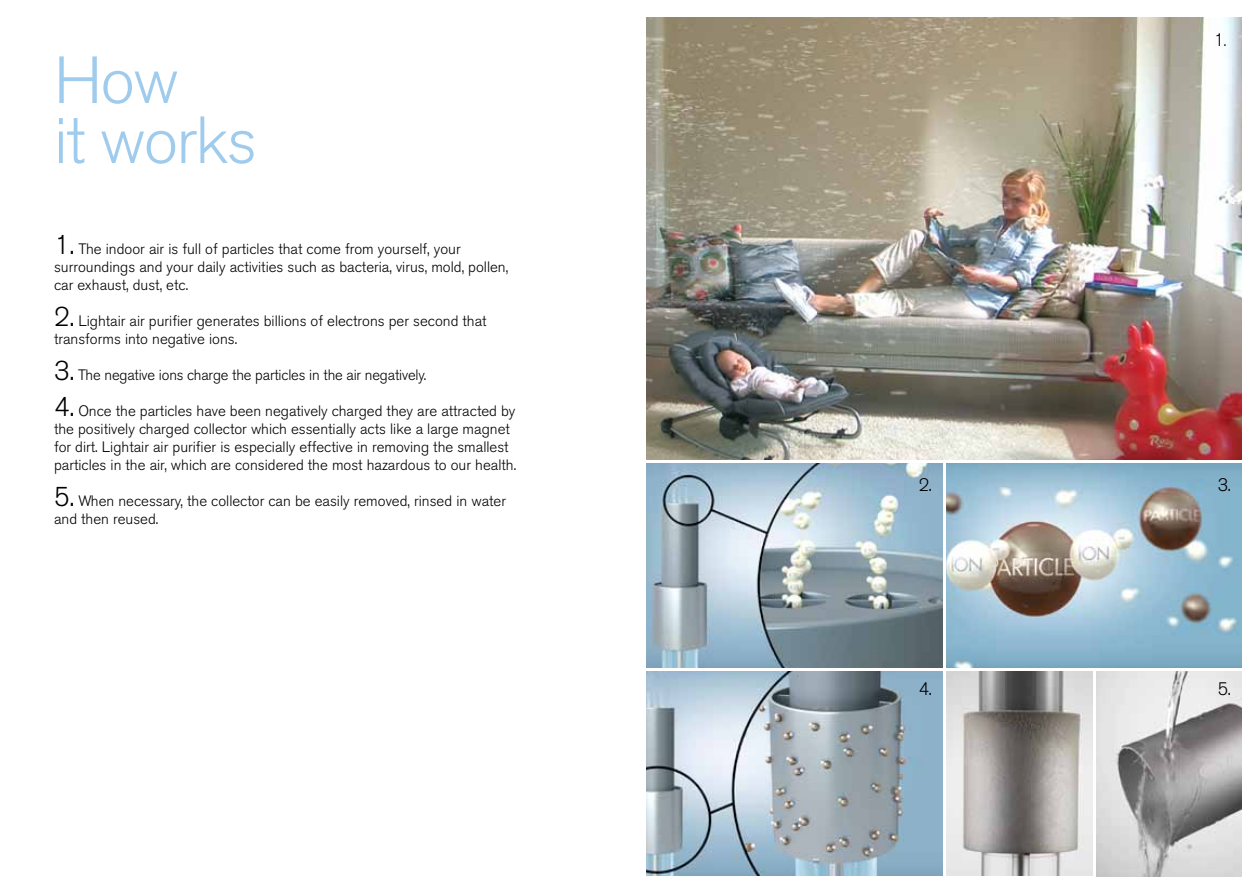
<style>
.page{position:relative;width:1259px;height:893px;background:#fff}
.page>*{position:absolute;margin:0;border:0;box-sizing:border-box;transform-origin:0 0}
.t1{font:300 66px/60px "Akzidenz Grotesk BE";letter-spacing:-.025em;color:#9fcbed}
.t2{font:300 18px "Akzidenz Grotesk BE";color:#000}
.t3{font:300 15px/18px "Akzidenz Grotesk BE";color:#000}
.s1{font-size:27px}
.s2{font-size:15px}
</style>
<div class="page">
<img style="left:646px;top:17px;width:596px;height:442px">
<img style="left:646px;top:463px;width:296px;height:205px">
<img style="left:946px;top:463px;width:296px;height:205px">
<img style="left:646px;top:672px;width:296px;height:204px">
<img style="left:1096px;top:672px;width:146px;height:204px">
<img style="left:946px;top:672px;width:146px;height:204px">
<h1 class="t1" style="left:54px;top:52px;width:205px">How<br>it works</h1>
<p class="t3" style="left:54px;top:240px;width:456px"><span class="s1">1.</span> The indoor air is full of particles that come from yourself, your surroundings and your daily activities such as bacteria, virus, mold, pollen, car exhaust, dust, etc.</p>
<p class="t3" style="left:54px;top:312px;width:434px"><span class="s1">2.</span> Lightair air purifier generates billions of electrons per second that transforms into negative ions.</p>
<p class="t3" style="left:54px;top:366px;width:374px"><span class="s1">3.</span> The negative ions charge the particles in the air negatively.</p>
<p class="t3" style="left:54px;top:402px;width:464px"><span class="s1">4.</span> Once the particles have been negatively charged they are attracted by the positively charged collector which essentially acts like a large magnet for dirt. Lightair air purifier is especially effective in removing the smallest particles in the air, which are considered the most hazardous to our health.</p>
<p class="t3" style="left:54px;top:492px;width:453px"><span class="s1">5.</span> When necessary, the collector can be easily removed, rinsed in water and then reused.</p>
<p class="t2" style="left:1213px;top:30px;width:14px">1<span class="s2">.</span></p>
<p class="t2" style="left:918px;top:475px;width:15px">2.</p>
<p class="t2" style="left:1217px;top:475px;width:15px">3.</p>
<p class="t2" style="left:918px;top:679px;width:15px">4.</p>
<p class="t2" style="left:1217px;top:679px;width:15px">5.</p>
</div>
